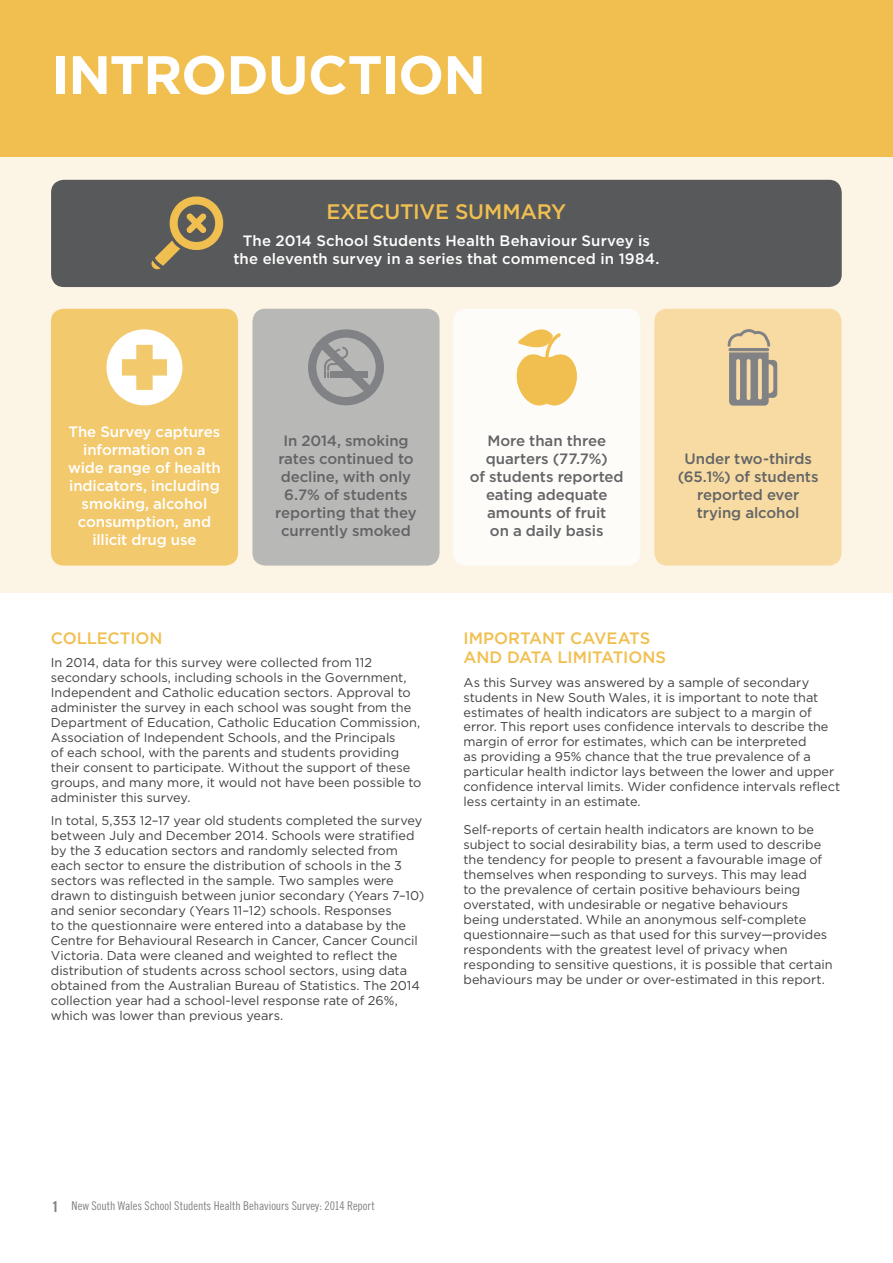
<style>
.page{position:relative;width:893px;height:1263px;background:#fff}
.page>*{position:absolute;margin:0;border:0;box-sizing:border-box;transform-origin:0 0}
.t1{font:700 54px "Gotham";letter-spacing:-.015em;color:#fff}
.t2{font:500 21px "Gotham";letter-spacing:-.01em;color:#f1bf50}
.t3{font:500 16.5px/19.5px "Gotham";letter-spacing:-.005em;color:#f1bf50}
.t4{font:500 15px/18px "Gotham";letter-spacing:-.005em;color:#636466;text-align:center}
.t5{font:500 15px/18px "Gotham";letter-spacing:-.005em;color:#fff;text-align:center}
.t6{font:700 15px "Trade Gothic";color:#808285}
.t7{font:12.75px/15px "Gotham";color:#414042}
.t8{font:12px "Trade Gothic Cond Eighteen";letter-spacing:-.005em;color:#808285}
</style>
<div class="page">
<div style="left:0;top:157px;width:893px;height:436px;background:#fcf2df"></div>
<div style="left:51px;top:309px;width:187px;height:257px;background:#f3c96d;border-radius:13px"></div>
<div style="left:453px;top:309px;width:187px;height:257px;background:#fff;border-radius:13px"></div>
<div style="left:252px;top:309px;width:188px;height:257px;background:#b8b8b7;border-radius:13px"></div>
<div style="left:654px;top:309px;width:187px;height:257px;background:#f7dba3;border-radius:13px"></div>
<div style="left:51px;top:180px;width:791px;height:107px;background:#58595b;border-radius:13px"></div>
<div style="left:0;top:0;width:893px;height:157px;background:#f1bf50"></div>
<svg style="left:308px;top:329px;width:76px;height:76px"></svg>
<svg style="left:151px;top:196px;width:73px;height:74px"></svg>
<svg style="left:516px;top:329px;width:61px;height:76px"></svg>
<svg style="left:106px;top:329px;width:76px;height:76px"></svg>
<svg style="left:728px;top:329px;width:49px;height:77px"></svg>
<hr style="left:892px;top:157px;width:1px;height:222px;background:#dfe2d8">
<hr style="left:892px;top:0;width:1px;height:157px;background:#78976d">
<h1 class="t1" style="left:51px;top:39px;width:437px">INTRODUCTION</h1>
<h2 class="t2" style="left:326px;top:199px;width:241px">EXECUTIVE SUMMARY</h2>
<p class="t5" style="left:233px;top:232px;width:428px">The 2014 School Students Health Behaviour Survey is the eleventh survey in a series that commenced in 1984.</p>
<p class="t5" style="left:68px;top:422px;width:154px">The Survey captures information on a wide range of health indicators, including smoking, alcohol consumption, and illicit drug use</p>
<p class="t4" style="left:275px;top:431px;width:143px">In 2014, smoking rates continued to decline, with only<br>6.7% of students reporting that they currently smoked</p>
<p class="t4" style="left:470px;top:431px;width:155px">More than three quarters (77.7%)<br>of students reported eating adequate amounts of fruit<br>on a daily basis</p>
<p class="t4" style="left:678px;top:449px;width:142px">Under two-thirds (65.1%) of students reported ever trying alcohol</p>
<p class="t3" style="left:51px;top:628px;width:113px">COLLECTION</p>
<p class="t7" style="left:51px;top:655px;width:372px">In 2014, data for this survey were collected from 112 secondary schools, including schools in the Government, Independent and Catholic education sectors. Approval to administer the survey in each school was sought from the Department of Education, Catholic Education Commission, Association of Independent Schools, and the Principals<br>of each school, with the parents and students providing their consent to participate. Without the support of these groups, and many more, it would not have been possible to administer this survey.</p>
<p class="t7" style="left:51px;top:813px;width:375px">In total, 5,353 12–17 year old students completed the survey between July and December 2014. Schools were stratified by the 3 education sectors and randomly selected from each sector to ensure the distribution of schools in the 3 sectors was reflected in the sample. Two samples were drawn to distinguish between junior secondary (Years 7–10) and senior secondary (Years 11–12) schools. Responses<br>to the questionnaire were entered into a database by the Centre for Behavioural Research in Cancer, Cancer Council Victoria. Data were cleaned and weighted to reflect the distribution of students across school sectors, using data obtained from the Australian Bureau of Statistics. The 2014 collection year had a school-level response rate of 26%, which was lower than previous years.</p>
<p class="t3" style="left:463px;top:628px;width:204px">IMPORTANT CAVEATS<br>AND DATA LIMITATIONS</p>
<p class="t7" style="left:463px;top:674px;width:378px">As this Survey was answered by a sample of secondary students in New South Wales, it is important to note that estimates of health indicators are subject to a margin of error. This report uses confidence intervals to describe the margin of error for estimates, which can be interpreted<br>as providing a 95% chance that the true prevalence of a particular health indictor lays between the lower and upper confidence interval limits. Wider confidence intervals reflect less certainty in an estimate.</p>
<p class="t7" style="left:463px;top:822px;width:371px">Self-reports of certain health indicators are known to be subject to social desirability bias, a term used to describe the tendency for people to present a favourable image of themselves when responding to surveys. This may lead<br>to the prevalence of certain positive behaviours being overstated, with undesirable or negative behaviours<br>being understated. While an anonymous self-complete questionnaire—such as that used for this survey—provides respondents with the greatest level of privacy when responding to sensitive questions, it is possible that certain behaviours may be under or over-estimated in this report.</p>
<p class="t6" style="left:51px;top:1197px;width:10px">1</p>
<p class="t8" style="left:72px;top:1199px;width:305px">New South Wales School Students Health Behaviours Survey: 2014 Report</p>
</div>
